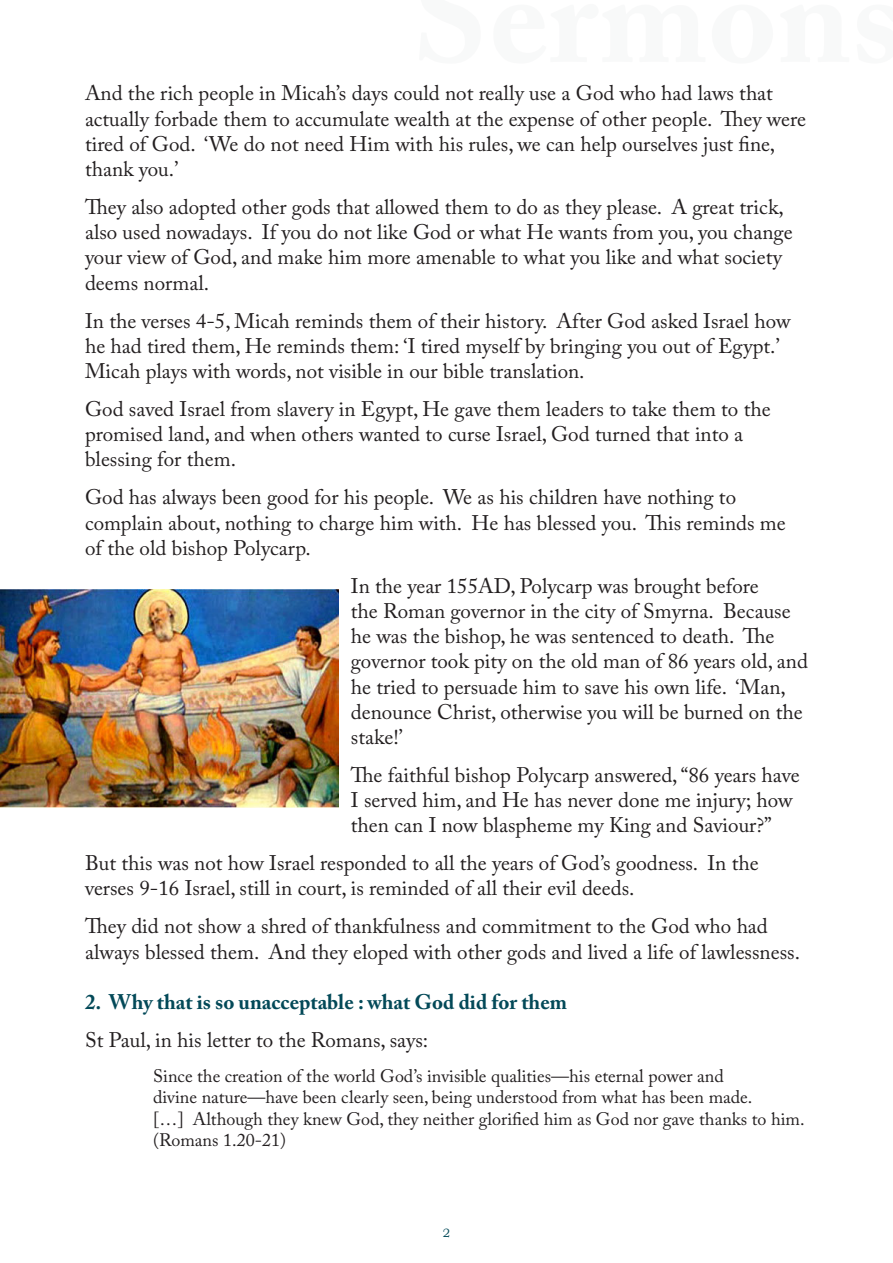
<style>
.page{position:relative;width:893px;height:1263px;background:#fff}
.page>*{position:absolute;margin:0;border:0;box-sizing:border-box;transform-origin:0 0}
.Text_2{font:21px/25.2px "Adobe Caslon Pro";color:#231f20}
.Side_title{font:700 21px "Adobe Caslon Pro";color:#034958}
.Indent{font:18px/21.6px "Adobe Caslon Pro";color:#231f20}
.t1{font:12px "Bookman Old Style";color:#034958}
</style>
<div class="page">
<img style="left:0;top:590px;width:338px;height:218px">
<p class="Text_2" style="left:85px;top:81px;width:723px">And the rich people in Micahs’ days could not really use a God who had laws that actually forbade them to accumulate wealth at the expense of other people. They were tired of God. ‘We do not need Him with his rules, we can help ourselves just fine, thank you ‘.</p>
<p class="Text_2" style="left:85px;top:194px;width:709px">They also adopted other gods that allowed them to do as they please A. great trick, also used nowadays. If you do not like God or what He wants from you, you change your view of God, and make him more amenable to what you like and what society deems normal.</p>
<p class="Text_2" style="left:85px;top:308px;width:707px">In the verses 4-5, Micah reminds them of their history. After God asked Israel how he had tired them, He reminds them I‘: tired myself by bringing you out of Egypt ‘.<br>Micah plays with words, not visible in our bible translation.</p>
<p class="Text_2" style="left:85px;top:396px;width:687px">God saved Israel from slavery in Egypt, He gave them leaders to take them to the promised land, and when others wanted to curse Israel, God turned that into a blessing for them.</p>
<p class="Text_2" style="left:85px;top:484px;width:702px">God has always been good for his people. We as his children have nothing to complain about, nothing to charge him with. He has blessed you. This reminds me of the old bishop Polycarp.</p>
<p class="Text_2" style="left:351px;top:573px;width:459px">In the year 155AD, Polycarp was brought before<br>the Roman governor in the city of Smyrna. Because he was the bishop, he was sentenced to death. The governor took pity on the old man of 86 years old, and he tried to persuade him to save his own life. ‘Man, denounce Christ, otherwise you will be burned on the stake ‘!</p>
<p class="Text_2" style="left:351px;top:762px;width:450px">The faithful bishop Polycarp answered “, 86 years have<br>I served him, and He has never done me injury; how then can I now blaspheme my King and Saviour “?</p>
<p class="Text_2" style="left:85px;top:850px;width:675px">But this was not how Israel responded to all the years of God s’ goodness. In the verses 9-16 Israel, still in court is, reminded of all their evil deeds.</p>
<p class="Text_2" style="left:85px;top:913px;width:716px">They did not show a shred of thankfulness and commitment to the God who had always blessed them. And they eloped with other gods and lived a life of lawlessness.</p>
<p class="Side_title" style="left:85px;top:990px;width:484px">2. Why that is so unacceptable : what God did for them</p>
<p class="Text_2" style="left:85px;top:1027px;width:345px">St Paul in, his letter to the Romans, says:</p>
<p class="Indent" style="left:153px;top:1065px;width:572px">Since the creation of the world God s’ invisible qualities—his eternal power and</p>
<p class="Indent" style="left:153px;top:1086px;width:601px">divine nature—have been clearly seen, being understood from what has been made.</p>
<p class="Indent" style="left:193px;top:1108px;width:613px">Although they knew God, they neither glorified him as God nor gave thanks to him.</p>
<p class="Indent" style="left:153px;top:1108px;width:134px">[…]<br>(Romans 1.20-21(</p>
<p class="t1" style="left:443px;top:1225px;width:9px">2</p>
</div>
